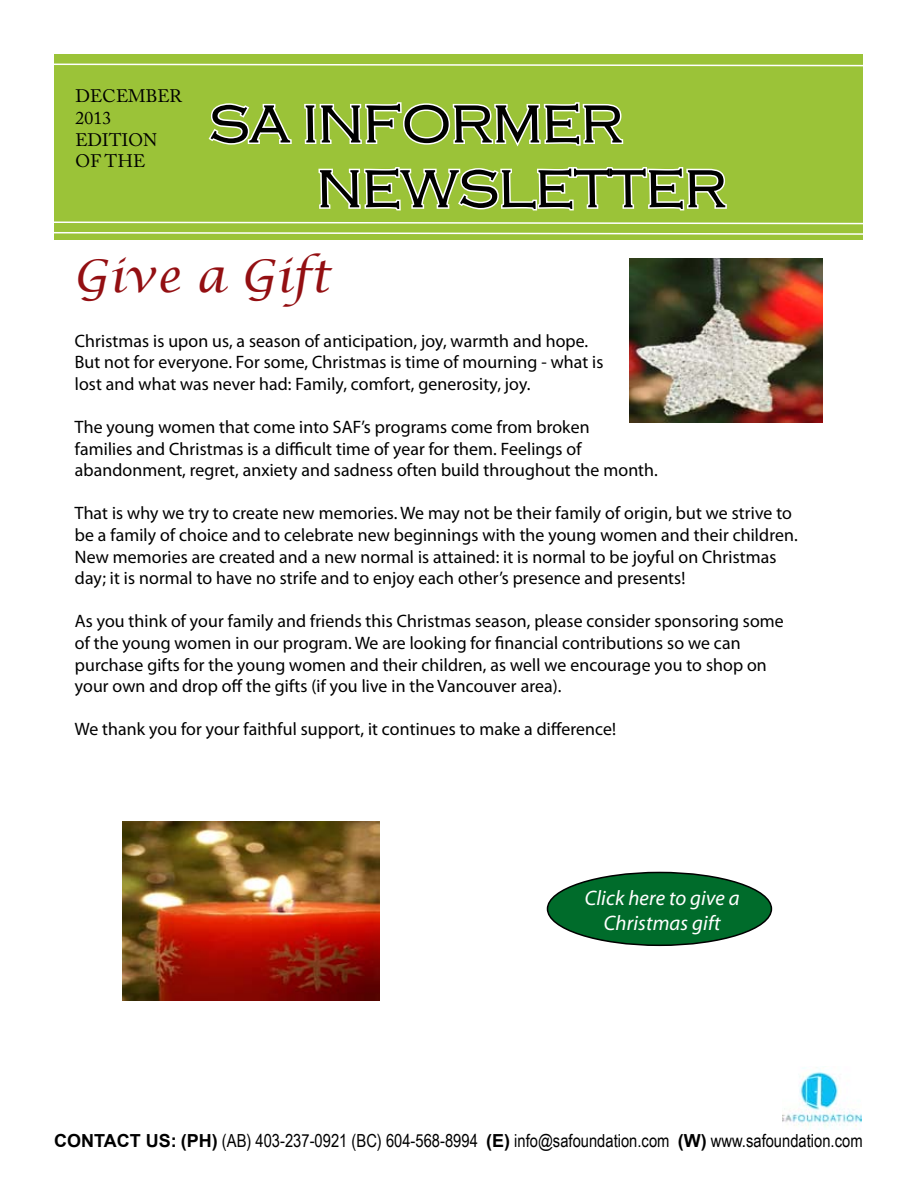
<style>
.page{position:relative;width:918px;height:1188px;background:#fff}
.page>*{position:absolute;margin:0;border:0;box-sizing:border-box;transform-origin:0 0}
.t1{font:54px/64.8px "HANA Bold";color:#000}
.t2{font:italic 45px "Lucida Calligraphy";color:#930f12}
.t3{font:italic 21px/25.2px "Myriad Pro";color:#fff;text-align:center}
.t4{font:18px/21.6px "Myriad Pro";letter-spacing:-.005em;color:#000}
.t5{font:18px "Arial Narrow";color:#000}
.t6{font:18px/21.6px "Adobe Caslon Pro";color:#000}
.s1{font-family:"Arial";font-weight:700}
</style>
<div class="page">
<svg style="left:54px;top:54px;width:809px;height:369px"></svg>
<img style="left:783px;top:1067px;width:78px;height:63px">
<img style="left:123px;top:822px;width:256px;height:179px">
<img style="left:629px;top:258px;width:193px;height:165px">
<div style="left:547px;top:872px;width:224px;height:73px;background:#006c2b;border-radius:50%"></div>
<div style="left:547px;top:872px;width:225px;height:74px;border:2px solid #000;border-radius:50%"></div>
<p class="t6" style="left:76px;top:85px;width:108px">DECEMBER<br>2013<br>EDITION<br>OF THE</p>
<h1 class="t1" style="left:317px;top:90px;width:412px;text-indent:-108px">SA INFORMER<br>NEWSLETTER</h1>
<h2 class="t2" style="left:74px;top:248px;width:259px">Give a Gift</h2>
<p class="t4" style="left:75px;top:329px;width:531px">Christmas is upon us, a season of anticipation, joy, warmth and hope.<br>But not for everyone. For some, Christmas is time of mourning - what is lost and what was never had: Family, comfort, generosity, joy.</p>
<p class="t4" style="left:75px;top:416px;width:585px">The young women that come into SAF’s programs come from broken<br>families and Christmas is a difficult time of year for them. Feelings of abandonment, regret, anxiety and sadness often build throughout the month.</p>
<p class="t4" style="left:75px;top:502px;width:725px">That is why we try to create new memories. We may not be their family of origin, but we strive to be a family of choice and to celebrate new beginnings with the young women and their children.<br>New memories are created and a new normal is attained: it is normal to be joyful on Christmas day; it is normal to have no strife and to enjoy each other’s presence and presents!</p>
<p class="t4" style="left:75px;top:610px;width:711px">As you think of your family and friends this Christmas season, please consider sponsoring some of the young women in our program. We are looking for financial contributions so we can purchase gifts for the young women and their children, as well we encourage you to shop on your own and drop off the gifts (if you live in the Vancouver area).</p>
<p class="t4" style="left:75px;top:718px;width:543px">We thank you for your faithful support, it continues to make a difference!</p>
<p class="t3" style="left:585px;top:885px;width:157px">Click here to give a<br>Christmas gift</p>
<p class="t5" style="left:54px;top:1127px;width:810px"><span class="s1">CONTACT US: (PH)</span> (AB) 403-237-0921 (BC) 604-568-8994 <span class="s1">(E)</span> info@safoundation.com <span class="s1">(W)</span> www.safoundation.com</p>
</div>
